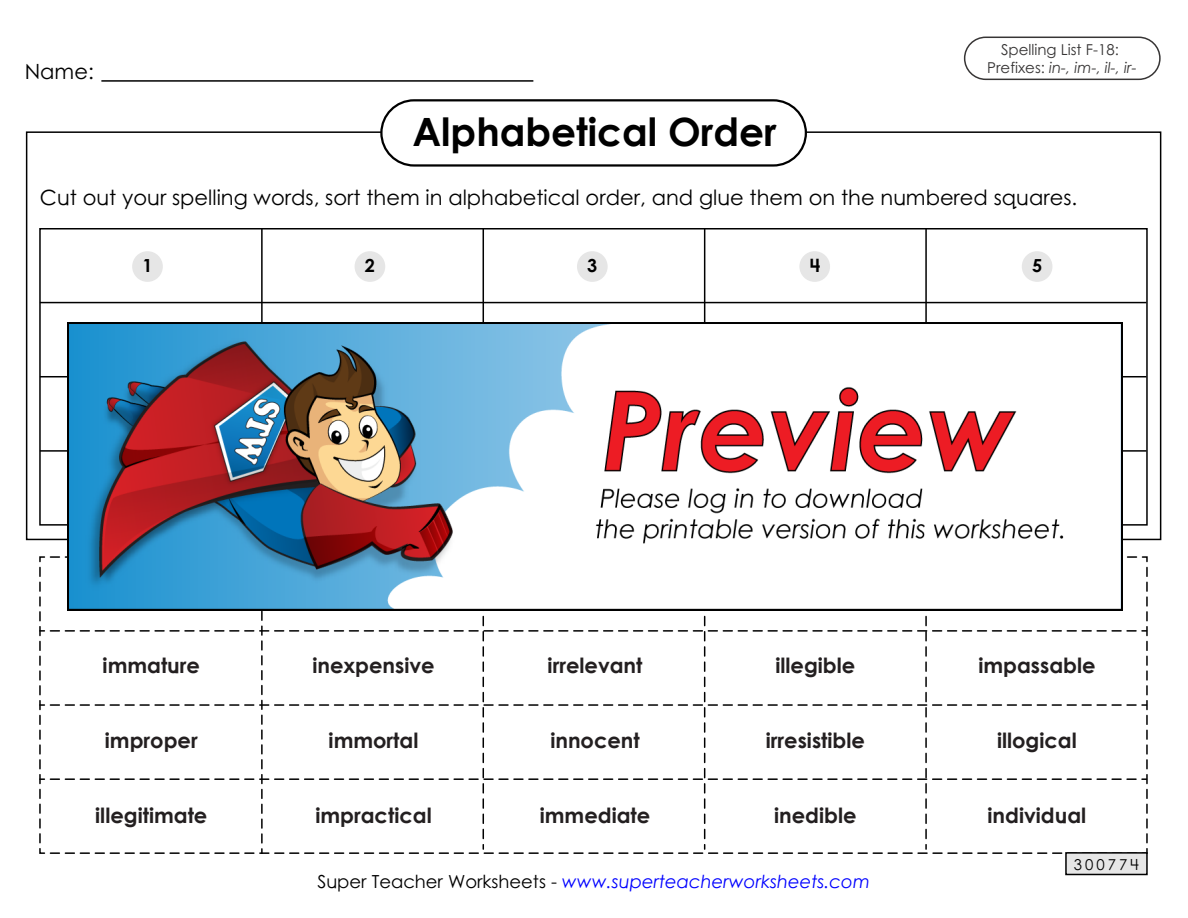
<style>
.page{position:relative;width:1188px;height:918px;background:#fff}
.page>*{position:absolute;margin:0;border:0;box-sizing:border-box;transform-origin:0 0}
.t1{font:700 39px "Century Gothic 2";color:#000}
.t2{font:700 21px "Century STW4";color:#231f20}
.t3{font:21px "Century STW4";color:#000}
.t4{font:italic 18px "Century STW4";color:#00f}
.t5{font:700 18px "Century STW4";color:#000}
.t6{font:15px/18px "Century STW4";color:#373535;text-align:center}
.t7{font:15px "Century STW4";letter-spacing:.2em;color:#010101}
.s1{font-style:italic}
.s2{font-style:normal;color:#000}
</style>
<div class="page">
<hr style="left:101px;top:80px;width:432px;height:2px;background:#000">
<div style="left:380px;top:99px;width:427px;height:68px;border:2px solid #000;border-radius:33px"></div>
<hr style="left:40px;top:302px;width:1106px;height:1px;background:#000">
<hr style="left:40px;top:376px;width:1106px;height:1px;background:#000">
<hr style="left:40px;top:450px;width:1106px;height:2px;background:#000">
<hr style="left:261px;top:228px;width:2px;height:297px;background:#000">
<hr style="left:483px;top:228px;width:1px;height:297px;background:#000">
<hr style="left:704px;top:228px;width:1px;height:297px;background:#000">
<hr style="left:925px;top:228px;width:2px;height:297px;background:#000">
<svg style="left:39px;top:556px;width:1109px;height:298px"></svg>
<div style="left:132px;top:251px;width:31px;height:31px;background:#e6e6e6;border-radius:50%"></div>
<div style="left:355px;top:251px;width:30px;height:31px;background:#e6e6e6;border-radius:50%"></div>
<div style="left:577px;top:251px;width:31px;height:31px;background:#e6e6e6;border-radius:50%"></div>
<div style="left:799px;top:251px;width:31px;height:31px;background:#e6e6e6;border-radius:50%"></div>
<div style="left:1022px;top:251px;width:30px;height:31px;background:#e6e6e6;border-radius:50%"></div>
<div style="left:1065px;top:852px;width:83px;height:23px;background:#e6e6e6;border:2px solid #000"></div>
<div style="left:964px;top:37px;width:197px;height:43px;border:2px solid #373535;border-radius:21px"></div>
<img style="left:67px;top:323px;width:1056px;height:288px">
<p class="t3" style="left:25px;top:57px;width:71px">Name:</p>
<h1 class="t1" style="left:412px;top:102px;width:366px">Alphabetical Order</h1>
<p class="t6" style="left:987px;top:40px;width:151px">Spelling List F-18:<br>Prefixes: <span class="s1">in-, im-, il-, ir-</span></p>
<p class="t3" style="left:40px;top:183px;width:1039px">Cut out your spelling words, sort them in alphabetical order, and glue them on the numbered squares.</p>
<p class="t5" style="left:142px;top:252px;width:12px">1</p>
<p class="t5" style="left:365px;top:252px;width:12px">2</p>
<p class="t5" style="left:587px;top:252px;width:12px">3</p>
<p class="t5" style="left:810px;top:252px;width:12px">4</p>
<p class="t5" style="left:1032px;top:252px;width:12px">5</p>
<p class="t2" style="left:103px;top:649px;width:99px">immature</p>
<p class="t2" style="left:312px;top:649px;width:124px">inexpensive</p>
<p class="t2" style="left:548px;top:649px;width:96px">irrelevant</p>
<p class="t2" style="left:775px;top:649px;width:81px">illegible</p>
<p class="t2" style="left:978px;top:649px;width:119px">impassable</p>
<p class="t2" style="left:105px;top:724px;width:94px">improper</p>
<p class="t2" style="left:329px;top:724px;width:91px">immortal</p>
<p class="t2" style="left:550px;top:724px;width:91px">innocent</p>
<p class="t2" style="left:766px;top:724px;width:101px">irresistible</p>
<p class="t2" style="left:997px;top:724px;width:81px">illogical</p>
<p class="t2" style="left:95px;top:799px;width:114px">illegitimate</p>
<p class="t2" style="left:315px;top:799px;width:118px">impractical</p>
<p class="t2" style="left:540px;top:799px;width:112px">immediate</p>
<p class="t2" style="left:774px;top:799px;width:84px">inedible</p>
<p class="t2" style="left:988px;top:799px;width:100px">individual</p>
<p class="t7" style="left:1074px;top:854px;width:66px">300774</p>
<p class="t4" style="left:317px;top:869px;width:554px"><span class="s2">Super Teacher Worksheets -</span> www.superteacherworksheets.com</p>
</div>
